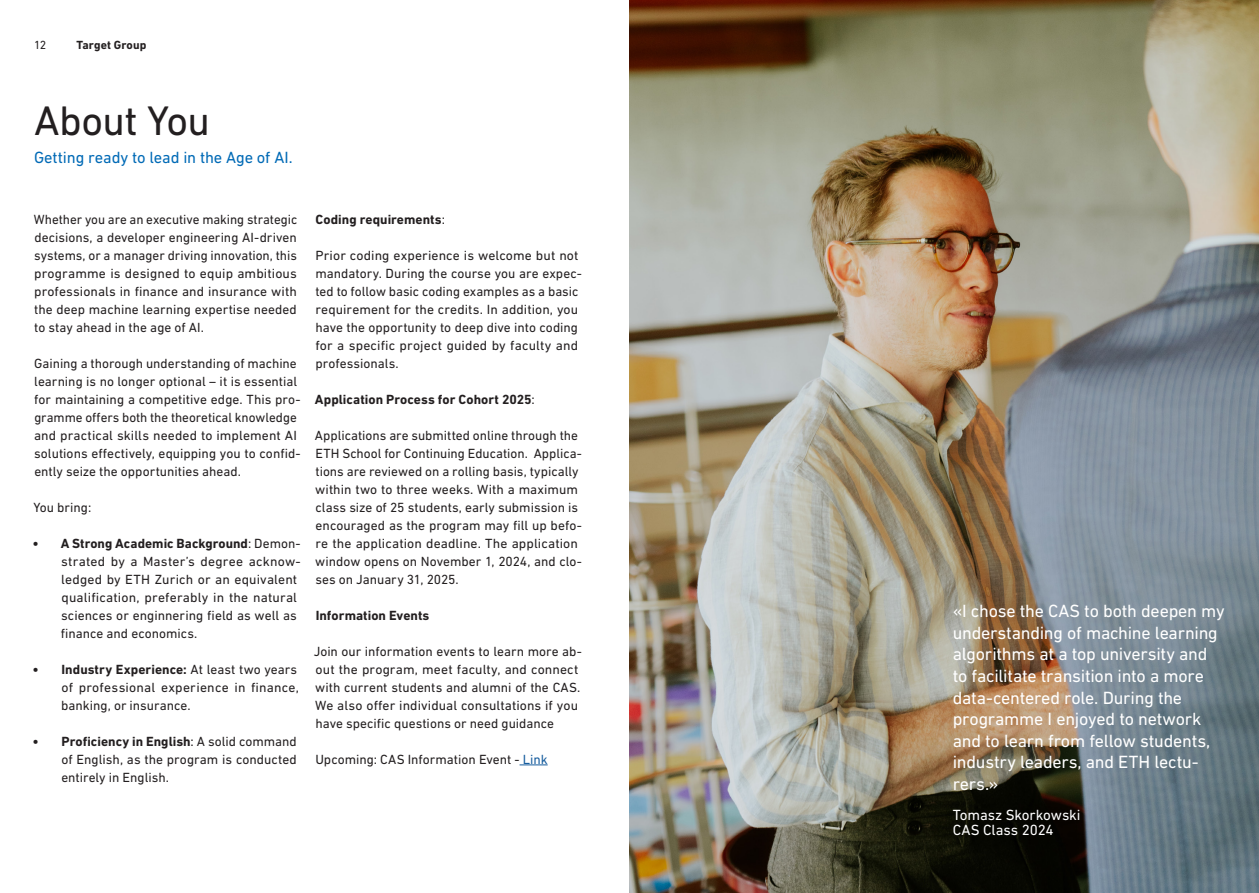
<style>
.page{position:relative;width:1259px;height:893px;background:#fff}
.page>*{position:absolute;margin:0;border:0;box-sizing:border-box;transform-origin:0 0}
.t1{font:42px "DIN Next W1 G";letter-spacing:-.015em;color:#231f20}
.t2{font:18px/21.6px "DIN Next W1 G";letter-spacing:-.015em;color:#fff}
.t3{font:16.5px "DIN Next W1 G";letter-spacing:-.005em;color:#016ab6}
.t4{font:15px/15px "DIN Next W1 G";letter-spacing:-.005em;color:#fff}
.t5{font:13.5px/18px "DIN Next W1 G";letter-spacing:.005em;color:#231f20}
.t6{font:700 13.5px "DIN Next W1 G";letter-spacing:.005em;color:#231f20}
.t7{font:700 12px "DIN Next W1 G";letter-spacing:.005em;color:#231f20}
.t8{font:12px "DIN Next W1 G";color:#231f20}
.s1{font-weight:700}
.s2{font-weight:400}
.s3{color:#175d9e}
</style>
<div class="page">
<img style="left:629px;top:0;width:630px;height:893px">
<svg style="left:519px;top:764px;width:29px;height:1px"></svg>
<p class="t8" style="left:34px;top:38px;width:14px">12</p>
<p class="t7" style="left:77px;top:37px;width:71px">Target Group</p>
<h1 class="t1" style="left:34px;top:96px;width:177px">About You</h1>
<p class="t3" style="left:34px;top:148px;width:260px">Getting ready to lead in the Age of AI.</p>
<p class="t5" style="left:34px;top:210px;width:265px;text-align:justify">Whether you are an executive making strategic decisions, a developer engineering AI-driven systems, or a manager driving innovation, this programme is designed to equip ambitious professionals in finance and insurance with the deep machine learning expertise needed to stay ahead in the age of AI.</p>
<p class="t5" style="left:34px;top:354px;width:268px">Gaining a thorough understanding of machine learning is no longer optional – it is essential for maintaining a competitive edge. This pro&shy;gramme offers both the theoretical knowledge and practical skills needed to implement AI solutions effectively, equipping you to confid&shy;ently seize the opportunities ahead.</p>
<p class="t5" style="left:33px;top:498px;width:59px">You bring:</p>
<p class="t5" style="left:61px;top:534px;width:241px;text-indent:-28px"><span class="s1">• A Strong Academic Background</span>: Demon&shy;strated by a Master’s degree acknow&shy;ledged by ETH Zurich or an equivalent qualification, preferably in the natural sciences or enginnering field as well as finance and economics.</p>
<p class="t5" style="left:61px;top:660px;width:239px;text-indent:-29px"><span class="s1">• Industry Experience:</span> At least two years of professional experience in finance, banking, or insurance.</p>
<p class="t5" style="left:61px;top:732px;width:237px;text-align:justify;text-indent:-29px"><span class="s1">• Proficiency in English</span>: A solid command of English, as the program is conducted entirely in English.</p>
<p class="t6" style="left:316px;top:211px;width:131px">Coding requirements<span class="s2">:</span></p>
<p class="t5" style="left:315px;top:246px;width:268px">Prior coding experience is welcome but not mandatory. During the course you are expec&shy;ted to follow basic coding examples as a basic requirement for the credits. In addition, you have the opportunity to deep dive into coding for a specific project guided by faculty and professionals.</p>
<p class="t6" style="left:315px;top:391px;width:221px">Application Process for Cohort 2025<span class="s2">:</span></p>
<p class="t5" style="left:315px;top:426px;width:269px">Applications are submitted online through the ETH School for Continuing Education. Applica&shy;tions are reviewed on a rolling basis, typically within two to three weeks. With a maximum class size of 25 students, early submission is encouraged as the program may fill up befo&shy;re the application deadline. The application window opens on November 1, 2024, and clo&shy;ses on January 31, 2025.</p>
<p class="t6" style="left:316px;top:607px;width:115px">Information Events</p>
<p class="t5" style="left:314px;top:642px;width:270px">Join our information events to learn more ab&shy;out the program, meet faculty, and connect with current students and alumni of the CAS.<br>We also offer individual consultations if you have specific questions or need guidance</p>
<p class="t5" style="left:315px;top:750px;width:234px">Upcoming: CAS Information Event - <span class="s3">Link</span></p>
<p class="t2" style="left:952px;top:600px;width:273px">«I chose the CAS to both deepen my understanding of machine learning algorithms at a top university and to facilitate transition into a more data-centered role. During the programme I enjoyed to network and to learn from fellow students, industry leaders, and ETH lectu&shy;rers.»</p>
<p class="t4" style="left:952px;top:807px;width:129px">Tomasz Skorkowski<br>CAS Class 2024</p>
</div>
